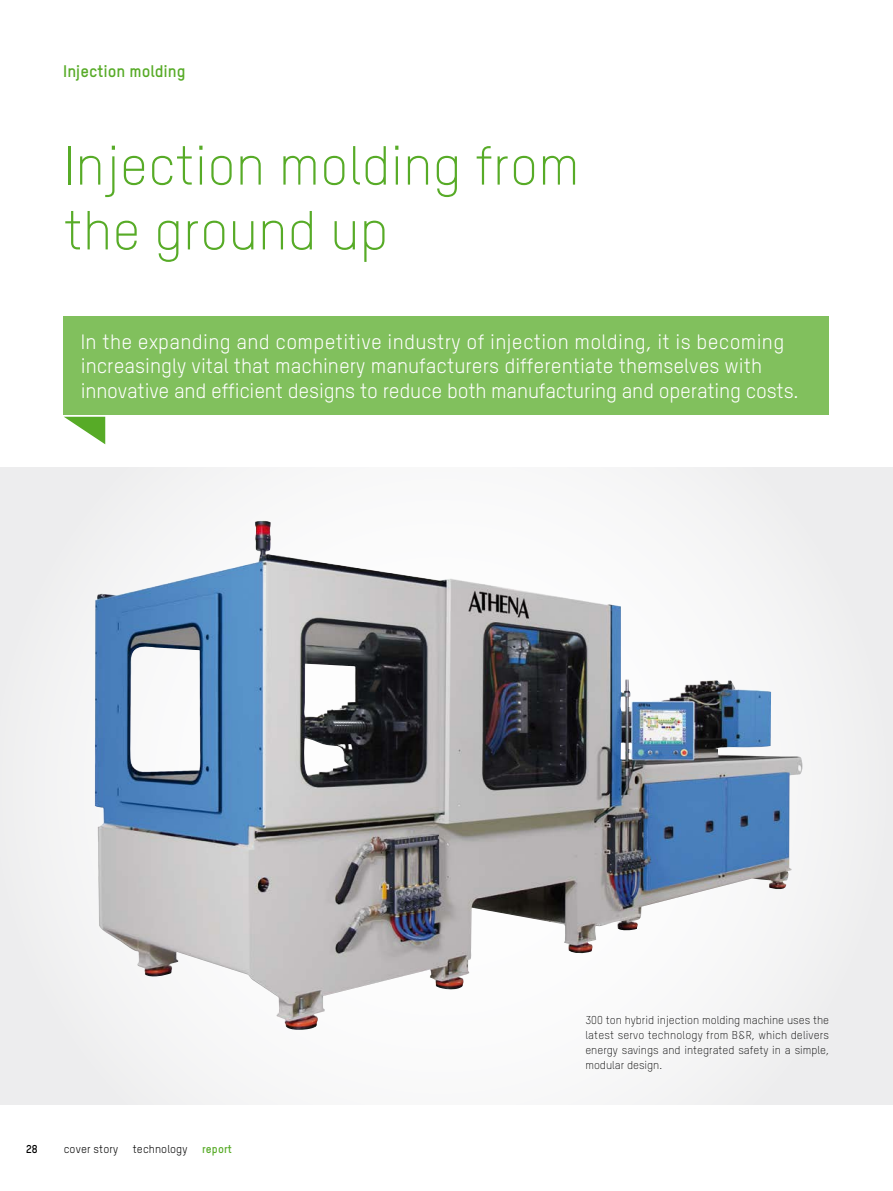
<style>
.page{position:relative;width:893px;height:1191px;background:#fff}
.page>*{position:absolute;margin:0;border:0;box-sizing:border-box;transform-origin:0 0}
.t1{font:300 54px/64.8px "TSTAR";color:#57ab27}
.t2{font:20.4px/24.5px "TSTAR";color:#fff}
.t3{font:700 16.5px "TSTAR";color:#57ab27}
.t4{font:300 11.25px/15px "TSTAR";color:#000;text-align:justify}
.t5{font:11.25px "TSTAR";letter-spacing:.01em;color:#000}
.t6{font:700 11.25px "TSTAR";letter-spacing:.01em;color:#57ab27}
.t7{font:700 11.25px "TSTAR";color:#000}
</style>
<div class="page">
<div style="left:0;top:467px;width:893px;height:637px;background:#ebebec"></div>
<div style="left:64px;top:316px;width:765px;height:98px;background:#81c05d"></div>
<svg style="left:64px;top:417px;width:41px;height:27px"></svg>
<img style="left:95px;top:521px;width:707px;height:508px">
<p class="t3" style="left:63px;top:60px;width:124px">Injection molding</p>
<h1 class="t1" style="left:64px;top:133px;width:517px">Injection molding from the ground up</h1>
<p class="t2" style="left:81px;top:329px;width:719px">In the expanding and competitive industry of injection molding, it is becoming increasingly vital that machinery manufacturers differentiate themselves with innovative and efficient designs to reduce both manufacturing and operating costs.</p>
<p class="t7" style="left:26px;top:1141px;width:13px">28</p>
<p class="t5" style="left:64px;top:1142px;width:56px">cover story</p>
<p class="t5" style="left:133px;top:1142px;width:56px">technology</p>
<p class="t6" style="left:202px;top:1141px;width:31px">report</p>
<p class="t4" style="left:585px;top:1012px;width:245px">300 ton hybrid injection molding machine uses the latest servo technology from B&amp;R, which delivers energy savings and integrated safety in a simple, modular design.</p>
</div>
